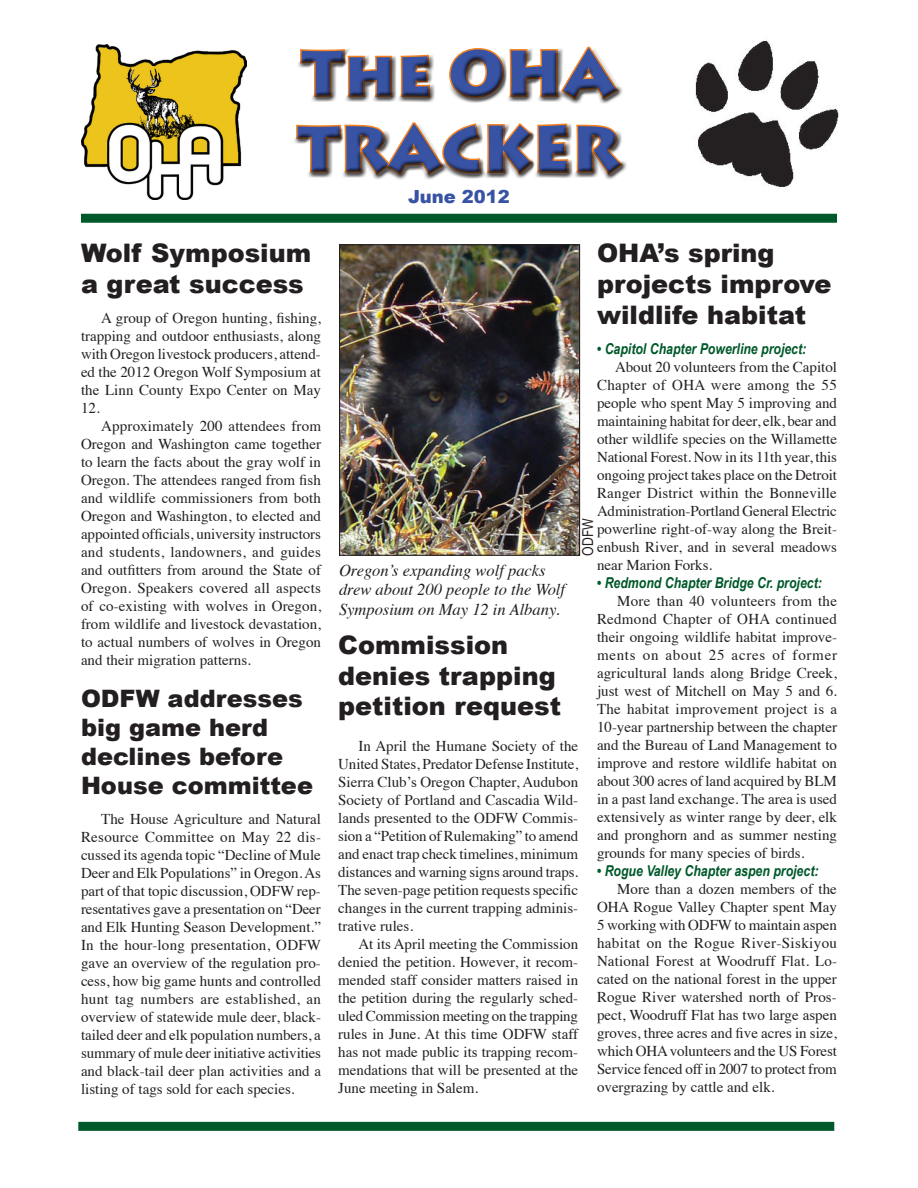
<style>
.page{position:relative;width:918px;height:1188px;background:#fff}
.page>*{position:absolute;margin:0;border:0;box-sizing:border-box;transform-origin:0 0}
.t1{font:900 63px/75.6px "Lithos Pro";color:#3853a3}
.t2{font:900 25.5px/30.6px "Arial";color:#231f20}
.t3{font:900 24px/28.8px "Arial";color:#231f20}
.t4{font:900 18px "Arial";color:#3853a3}
.t5{font:italic 16.5px/19.8px "Times";color:#231f20}
.t6{font:15px/18px "Times";color:#231f20;text-align:justify}
.t7{font:italic 700 15px "Arial Narrow";color:#00592a}
.t8{font:15px "Arial Narrow";color:#231f20}
</style>
<div class="page">
<div style="left:292px;top:46px;width:336px;height:135px;background:#231f20;opacity:.75"></div>
<img style="left:81px;top:44px;width:165px;height:156px">
<div style="left:81px;top:214px;width:756px;height:9px;background:#00592a"></div>
<div style="left:78px;top:1122px;width:756px;height:9px;background:#00592a"></div>
<img style="left:341px;top:246px;width:237px;height:308px">
<div style="left:339px;top:244px;width:241px;height:312px;border:1px solid #231f20"></div>
<img style="left:695px;top:40px;width:144px;height:147px">
<h1 class="t1" style="left:298px;top:37px;width:324px">The OHA<br>TRACKER</h1>
<h2 class="t2" style="left:81px;top:237px;width:232px">Wolf Symposium a great success</h2>
<p class="t6" style="left:81px;top:308px;width:242px;text-indent:20px">A group of Oregon hunting, fishing, trapping and outdoor enthusiasts, along with Oregon livestock producers, attend&shy;ed the 2012 Oregon Wolf Symposium at the Linn County Expo Center on May 12.</p>
<p class="t6" style="left:81px;top:416px;width:242px;text-indent:20px">Approximately 200 attendees from Oregon and Washington came together to learn the facts about the gray wolf in Oregon. The attendees ranged from fish and wildlife commissioners from both Oregon and Washington, to elected and appointed officials, university instructors and students, landowners, and guides and outfitters from around the State of Oregon. Speakers covered all aspects of co-existing with wolves in Oregon, from wildlife and livestock devastation, to actual numbers of wolves in Oregon and their migration patterns.</p>
<h3 class="t3" style="left:81px;top:684px;width:234px">ODFW addresses big game herd declines before<br>House committee</h3>
<p class="t6" style="left:81px;top:808px;width:242px;text-indent:20px">The House Agriculture and Natural Resource Committee on May 22 dis&shy;cussed its agenda topic “Decline of Mule Deer and Elk Populations” in Oregon. As part of that topic discussion, ODFW rep&shy;resentatives gave a presentation on “Deer and Elk Hunting Season Development.” In the hour-long presentation, ODFW gave an overview of the regulation pro&shy;cess, how big game hunts and controlled hunt tag numbers are established, an overview of statewide mule deer, black&shy;tailed deer and elk population numbers, a summary of mule deer initiative activities and black-tail deer plan activities and a listing of tags sold for each species.</p>
<p class="t4" style="left:408px;top:183px;width:103px">June 2012</p>
<h2 class="t2" style="left:597px;top:237px;width:236px">OHA’s spring projects improve wildlife habitat</h2>
<p class="t7" style="left:597px;top:337px;width:211px">• Capitol Chapter Powerline project:</p>
<p class="t6" style="left:597px;top:356px;width:242px;text-indent:18px">About 20 volunteers from the Capitol Chapter of OHA were among the 55 people who spent May 5 improving and maintaining habitat for deer, elk, bear and other wildlife species on the Willamette National Forest. Now in its 11th year, this ongoing project takes place on the Detroit Ranger District within the Bonneville Administration-Portland General Electric powerline right-of-way along the Breit&shy;enbush River, and in several meadows near Marion Forks.</p>
<p class="t7" style="left:597px;top:571px;width:226px">• Redmond Chapter Bridge Cr. project:</p>
<p class="t6" style="left:597px;top:590px;width:242px;text-indent:20px">More than 40 volunteers from the Redmond Chapter of OHA continued their ongoing wildlife habitat improve&shy;ments on about 25 acres of former agricultural lands along Bridge Creek, just west of Mitchell on May 5 and 6.<br>The habitat improvement project is a 10-year partnership between the chapter and the Bureau of Land Management to improve and restore wildlife habitat on about 300 acres of land acquired by BLM in a past land exchange. The area is used extensively as winter range by deer, elk and pronghorn and as summer nesting grounds for many species of birds.</p>
<p class="t7" style="left:597px;top:859px;width:223px">• Rogue Valley Chapter aspen project:</p>
<p class="t6" style="left:597px;top:878px;width:242px;text-indent:20px">More than a dozen members of the OHA Rogue Valley Chapter spent May 5 working with ODFW to maintain aspen habitat on the Rogue River-Siskiyou National Forest at Woodruff Flat. Lo&shy;cated on the national forest in the upper Rogue River watershed north of Pros&shy;pect, Woodruff Flat has two large aspen groves, three acres and five acres in size, which OHA volunteers and the US Forest Service fenced off in 2007 to protect from overgrazing by cattle and elk.</p>
<p class="t8" style="left:577px;top:556px;width:39px;rotate:-90deg">ODFW</p>
<p class="t5" style="left:339px;top:559px;width:228px">Oregon’s expanding wolf packs drew about 200 people to the Wolf<br>Symposium on May 12 in Albany.</p>
<h2 class="t2" style="left:338px;top:629px;width:224px">Commission denies trapping petition request</h2>
<p class="t6" style="left:338px;top:736px;width:242px;text-indent:20px">In April the Humane Society of the United States, Predator Defense Institute, Sierra Club’s Oregon Chapter, Audubon Society of Portland and Cascadia Wild&shy;lands presented to the ODFW Commis&shy;sion a “Petition of Rulemaking” to amend and enact trap check timelines, minimum distances and warning signs around traps.<br>The seven-page petition requests specific changes in the current trapping adminis&shy;trative rules.</p>
<p class="t6" style="left:338px;top:934px;width:242px;text-indent:20px">At its April meeting the Commission denied the petition. However, it recom&shy;mended staff consider matters raised in the petition during the regularly sched&shy;uled Commission meeting on the trapping rules in June. At this time ODFW staff has not made public its trapping recom&shy;mendations that will be presented at the June meeting in Salem.</p>
</div>
